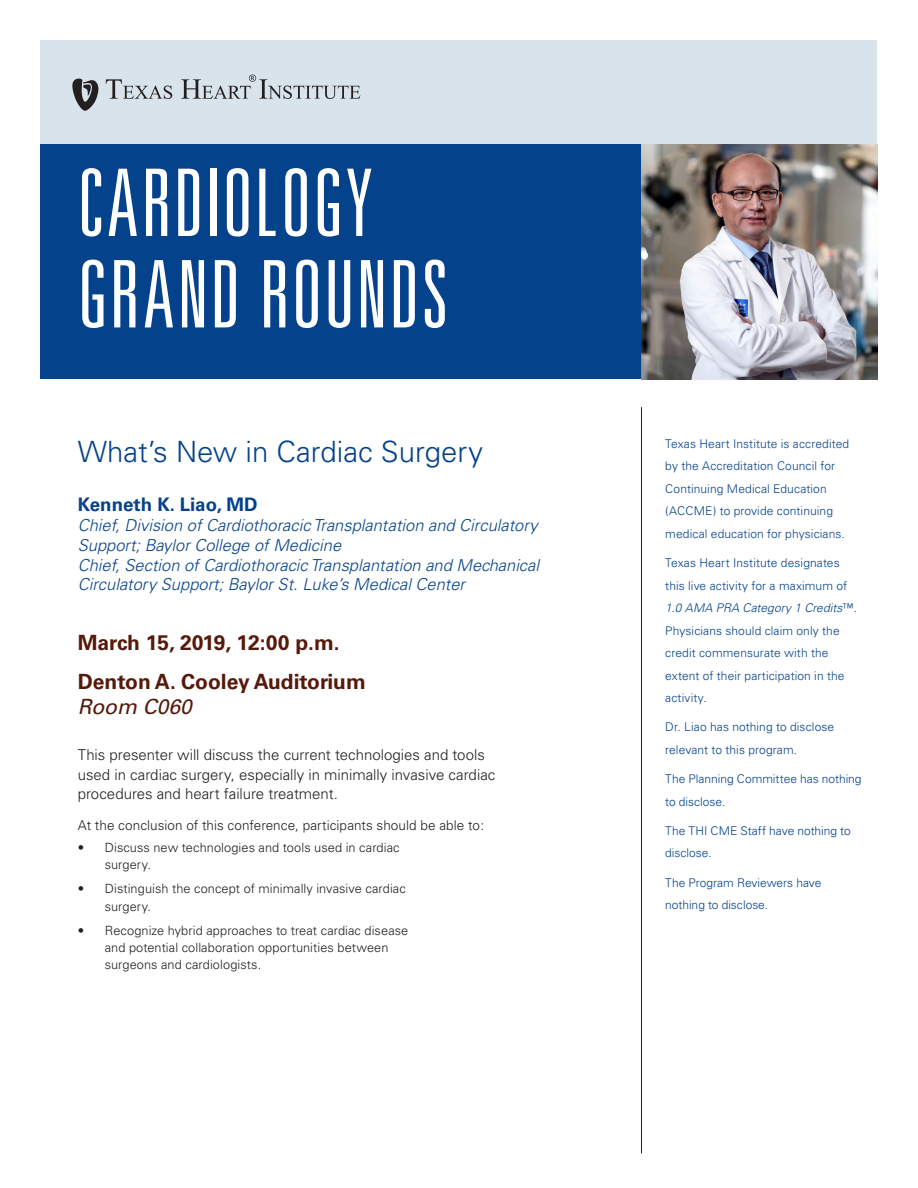
<style>
.page{position:relative;width:918px;height:1188px;background:#fff}
.page>*{position:absolute;margin:0;border:0;box-sizing:border-box;transform-origin:0 0}
.t1{font:300 ultra-condensed 93.3px/91.5px "Univers LT Std";letter-spacing:.015em;color:#fff}
.t2{font:300 29.4px "Univers";color:#05428c}
.t3{font:700 21px "Univers";color:#56190a}
.t4{font:italic 21px "Univers";color:#56190a}
.Speaker{font:700 18.6px "Univers";color:#05428c}
.Speaker-2{font:italic 300 16.5px/19.8px "Univers";color:#05428c}
.t5{font:300 15px/19.5px "Univers";color:#231f20}
.t6{font:300 13.5px "Univers";letter-spacing:.005em;color:#231f20}
.t7{font:300 12.75px/17.2px "Univers";letter-spacing:.005em;color:#231f20}
.Sidebar{font:300 12px/22.5px "Univers";letter-spacing:.005em;color:#05428c}
.s1{font-style:italic}
</style>
<div class="page">
<div style="left:40px;top:40px;width:838px;height:106px;background:#d8e3eb"></div>
<div style="left:40px;top:145px;width:838px;height:234px;background:#05428c"></div>
<img style="left:642px;top:145px;width:236px;height:234px">
<svg style="left:106px;top:79px;width:66px;height:20px"></svg>
<svg style="left:181px;top:75px;width:179px;height:24px"></svg>
<svg style="left:72px;top:78px;width:27px;height:33px"></svg>
<hr style="left:641px;top:407px;width:1px;height:746px;background:#231f20">
<p class="t1" style="left:77px;top:157px;width:372px">CARDIOLOGY<br>GRAND ROUNDS</p>
<p class="t2" style="left:78px;top:434px;width:407px">What’s New in Cardiac Surgery</p>
<p class="Speaker" style="left:78px;top:494px;width:181px">Kenneth K. Liao, MD</p>
<p class="Speaker-2" style="left:78px;top:515px;width:462px">Chief, Division of Cardiothoracic Transplantation and Circulatory<br>Support; Baylor College of Medicine</p>
<p class="Speaker-2" style="left:78px;top:555px;width:463px">Chief, Section of Cardiothoracic Transplantation and Mechanical<br>Circulatory Support; Baylor St. Luke’s Medical Center</p>
<p class="t3" style="left:78px;top:630px;width:263px">March 15, 2019, 12:00 p.m.</p>
<p class="t3" style="left:78px;top:669px;width:290px">Denton A. Cooley Auditorium</p>
<p class="t4" style="left:78px;top:694px;width:115px">Room C060</p>
<p class="t5" style="left:78px;top:745px;width:419px">This presenter will discuss the current technologies and tools used in cardiac surgery, especially in minimally invasive cardiac procedures and heart failure treatment.</p>
<p class="t6" style="left:78px;top:817px;width:408px">At the conclusion of this conference, participants should be able to:</p>
<p class="t7" style="left:105px;top:839px;width:296px;text-indent:-27px">• Discuss new technologies and tools used in cardiac surgery.</p>
<p class="t7" style="left:105px;top:880px;width:303px;text-indent:-27px">• Distinguish the concept of minimally invasive cardiac surgery.</p>
<p class="t7" style="left:105px;top:922px;width:305px;text-indent:-27px">• Recognize hybrid approaches to treat cardiac disease and potential collaboration opportunities between surgeons and cardiologists.</p>
<p class="Sidebar" style="left:665px;top:433px;width:185px">Texas Heart Institute is accredited by the Accreditation Council for Continuing Medical Education (ACCME) to provide continuing medical education for physicians.</p>
<p class="Sidebar" style="left:665px;top:552px;width:193px">Texas Heart Institute designates this live activity for a maximum of<br><span class="s1">1.0 AMA PRA Category 1 Credits</span>™.<br>Physicians should claim only the credit commensurate with the extent of their participation in the activity.</p>
<p class="Sidebar" style="left:665px;top:716px;width:170px">Dr. Liao has nothing to disclose relevant to this program.</p>
<p class="Sidebar" style="left:665px;top:768px;width:198px">The Planning Committee has nothing to disclose.</p>
<p class="Sidebar" style="left:665px;top:820px;width:187px">The THI CME Staff have nothing to disclose.</p>
<p class="Sidebar" style="left:665px;top:871px;width:158px">The Program Reviewers have nothing to disclose.</p>
</div>
